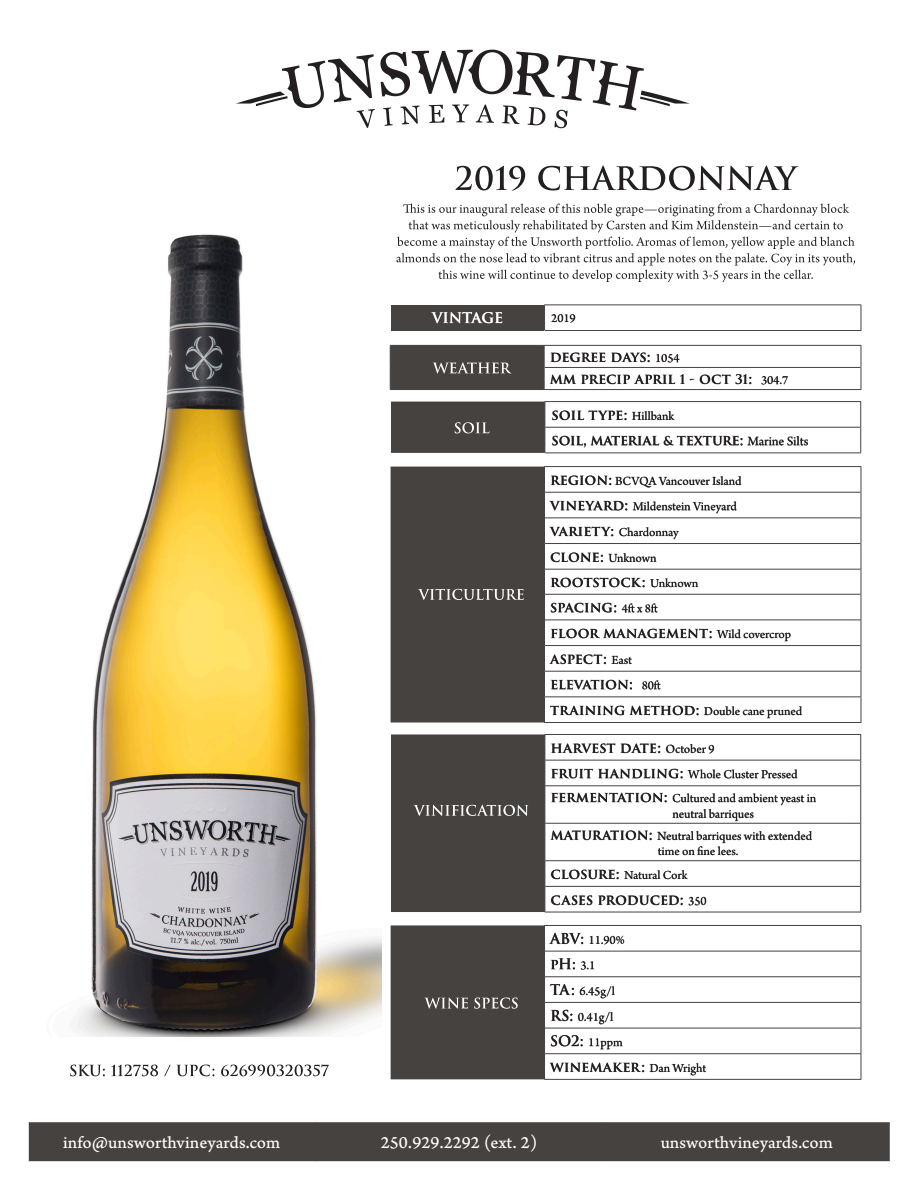
<style>
.page{position:relative;width:918px;height:1188px;background:#fff}
.page>*{position:absolute;margin:0;border:0;box-sizing:border-box;transform-origin:0 0}
.t1{font:18px "Arno Pro Caption";color:#fff}
.t2{font:600 14.25px/25.7px "Trajan Pro 3";color:#231f20}
.t3{font:600 14.25px "Trajan Pro 3";color:#fff}
.t4{font:12.9px/25.7px "Arno Pro";color:#231f20}
.s1{font-family:"Arno Pro";font-weight:400;font-size:12.9px}
.s2{font-size:12.75px}
.s3{font-size:12px}
.s4{font-family:"Arno Pro";font-weight:400;font-size:13.5px}
.s5{font-family:"Trajan Pro 3";font-weight:600;font-size:14.25px}
</style>
<div class="page">
<div style="left:29px;top:1122px;width:861px;height:39px;background:#464240"></div>
<svg style="left:236px;top:50px;width:454px;height:78px"></svg>
<svg style="left:455px;top:166px;width:344px;height:25px"></svg>
<div style="left:391px;top:305px;width:154px;height:26px;background:#464240"></div>
<hr style="left:544px;top:304px;width:317px;height:1px;background:#464240">
<svg style="left:861px;top:305px;width:1px;height:25px"></svg>
<hr style="left:545px;top:330px;width:316px;height:1px;background:#464240">
<svg style="left:552px;top:314px;width:23px;height:9px"></svg>
<svg style="left:431px;top:312px;width:71px;height:11px"></svg>
<hr style="left:544px;top:345px;width:317px;height:1px;background:#464240">
<svg style="left:861px;top:346px;width:1px;height:43px"></svg>
<hr style="left:544px;top:389px;width:317px;height:1px;background:#464240">
<hr style="left:545px;top:367px;width:316px;height:1px;background:#464240">
<hr style="left:545px;top:401px;width:316px;height:1px;background:#464240">
<svg style="left:860px;top:402px;width:1px;height:51px"></svg>
<hr style="left:545px;top:427px;width:315px;height:1px;background:#464240">
<hr style="left:545px;top:453px;width:316px;height:1px;background:#464240">
<svg style="left:553px;top:436px;width:255px;height:12px"></svg>
<svg style="left:553px;top:410px;width:121px;height:10px"></svg>
<hr style="left:544px;top:466px;width:317px;height:1px;background:#464240">
<hr style="left:544px;top:696px;width:317px;height:1px;background:#464240">
<svg style="left:861px;top:467px;width:1px;height:255px"></svg>
<hr style="left:544px;top:722px;width:317px;height:1px;background:#464240">
<hr style="left:545px;top:492px;width:316px;height:1px;background:#464240">
<hr style="left:545px;top:518px;width:316px;height:1px;background:#464240">
<hr style="left:545px;top:543px;width:316px;height:1px;background:#464240">
<hr style="left:545px;top:569px;width:316px;height:1px;background:#464240">
<hr style="left:545px;top:594px;width:316px;height:1px;background:#464240">
<hr style="left:545px;top:620px;width:316px;height:1px;background:#464240">
<hr style="left:545px;top:645px;width:316px;height:1px;background:#464240">
<hr style="left:545px;top:671px;width:316px;height:1px;background:#464240">
<hr style="left:545px;top:734px;width:316px;height:1px;background:#464240">
<svg style="left:860px;top:735px;width:1px;height:51px"></svg>
<hr style="left:860px;top:786px;width:1px;height:37px;background:#464240">
<hr style="left:860px;top:823px;width:1px;height:38px;background:#464240">
<svg style="left:860px;top:861px;width:1px;height:51px"></svg>
<hr style="left:545px;top:760px;width:315px;height:1px;background:#464240">
<hr style="left:545px;top:785px;width:315px;height:1px;background:#464240">
<hr style="left:545px;top:823px;width:315px;height:1px;background:#464240">
<hr style="left:545px;top:860px;width:315px;height:1px;background:#464240">
<hr style="left:545px;top:886px;width:315px;height:1px;background:#464240">
<hr style="left:545px;top:912px;width:316px;height:1px;background:#464240">
<hr style="left:544px;top:925px;width:317px;height:1px;background:#464240">
<hr style="left:544px;top:1053px;width:317px;height:1px;background:#464240">
<svg style="left:861px;top:926px;width:1px;height:153px"></svg>
<hr style="left:544px;top:1079px;width:317px;height:1px;background:#464240">
<hr style="left:545px;top:951px;width:316px;height:1px;background:#464240">
<hr style="left:545px;top:976px;width:316px;height:1px;background:#464240">
<hr style="left:545px;top:1002px;width:316px;height:1px;background:#464240">
<hr style="left:545px;top:1028px;width:316px;height:1px;background:#464240">
<svg style="left:390px;top:345px;width:398px;height:45px"></svg>
<div style="left:391px;top:402px;width:155px;height:51px;background:#464240"></div>
<svg style="left:391px;top:467px;width:411px;height:256px"></svg>
<svg style="left:391px;top:925px;width:315px;height:154px"></svg>
<svg style="left:396px;top:204px;width:459px;height:78px"></svg>
<svg style="left:70px;top:1065px;width:259px;height:11px"></svg>
<svg style="left:391px;top:734px;width:425px;height:178px"></svg>
<img style="left:77px;top:234px;width:304px;height:803px">
<p class="t3" style="left:432px;top:308px;width:73px">VINTAGE</p>
<p class="t4" style="left:551px;top:306px;width:26px">2019</p>
<p class="t2" style="left:550px;top:346px;width:240px;line-height:22px">degree days: <span class="s1">1054<br></span>mm precip april <span class="s2">1</span> - oct <span class="s2">31</span>: <span class="s1">304.7</span></p>
<p class="t2" style="left:552px;top:402px;width:258px">soil type: <span class="s1">Hillbank<br></span>soil, material <span class="s3">&amp;</span> texture: <span class="s4">Marine Silts</span></p>
<p class="t4" style="left:550px;top:469px;width:193px"><span class="s5">region:</span> BCVQA Vancouver Island <span class="s5">vineyard:</span> Mildenstein Vineyard <span class="s5">variety:</span> Chardonnay<br><span class="s5">clone:</span> Unknown</p>
<p class="t2" style="left:550px;top:569px;width:242px">rootstock: <span class="s1">Unknown<br></span>spacing: <span class="s1">4ft x 8ft<br></span>floor management: <span class="s1">Wild covercrop </span>aspect: <span class="s1">East<br></span>elevation: <span class="s1">80ft</span></p>
<p class="t4" style="left:550px;top:699px;width:253px"><span class="s5">training method:</span> Double cane pruned</p>
<p class="t2" style="left:551px;top:735px;width:165px">harvest date: <span class="s1">October 9</span></p>
<p class="t4" style="left:551px;top:763px;width:267px;line-height:23.9px"><span class="s5">fruit handling:</span> Whole Cluster Pressed <span class="s5">fermentation:</span> Cultured and ambient yeast in</p>
<p class="t4" style="left:551px;top:803px;width:263px;line-height:22px;text-indent:122px">neutral barriques <span class="s5">maturation:</span> Neutral barriques with extended</p>
<p class="t4" style="left:551px;top:840px;width:189px;line-height:23.9px;text-indent:107px">time on fine lees. <span class="s5">closure:</span> Natural Cork</p>
<p class="t2" style="left:551px;top:887px;width:157px">cases produced: <span class="s1">350</span></p>
<p class="t4" style="left:550px;top:928px;width:76px"><span class="s5">ABV:</span> 11.90%</p>
<p class="t2" style="left:550px;top:952px;width:47px">pH: <span class="s1">3.1</span></p>
<p class="t4" style="left:550px;top:979px;width:74px"><span class="s5">TA:</span> 6.45g/l<br><span class="s5">RS:</span> 0.41g/l<br><span class="s5">SO2:</span> 11ppm</p>
<p class="t2" style="left:550px;top:1054px;width:157px">winemaker: <span class="s1">Dan Wright</span></p>
<h1 class="t1" style="left:63px;top:1132px;width:219px">info@unsworthvineyards.com</h1>
<h1 class="t1" style="left:381px;top:1132px;width:158px">250.929.2292 (ext. 2)</h1>
<h1 class="t1" style="left:661px;top:1132px;width:174px">unsworthvineyards.com</h1>
</div>
